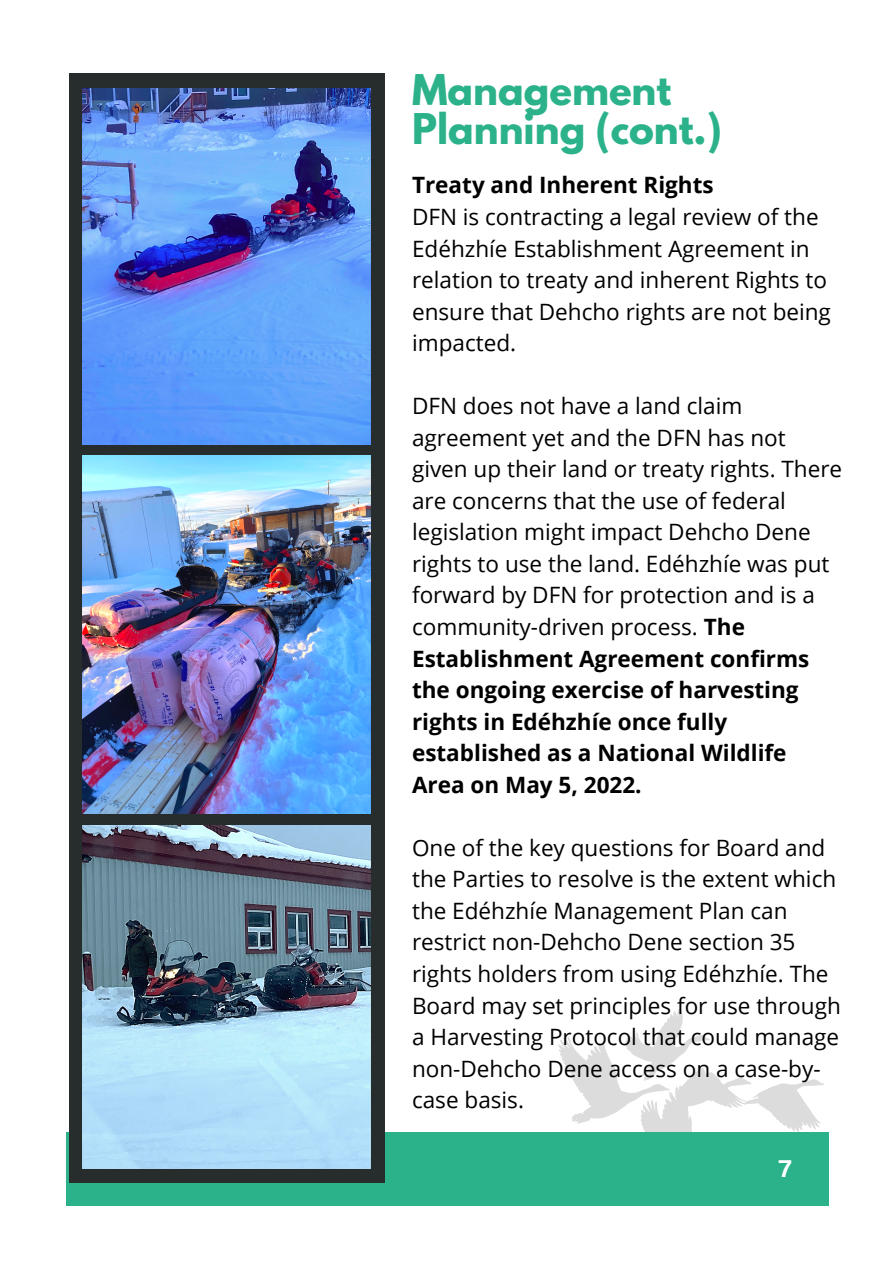
<style>
.page{position:relative;width:894px;height:1264px;background:#fff}
.page>*{position:absolute;margin:0;border:0;box-sizing:border-box;transform-origin:0 0}
.t1{font:700 37.5px/38.2px "League Spartan";color:#2bb28a}
.t2{font:700 23.25px "Public Sans";color:#fff}
.t3{font:22.5px/31.5px "Open Sans";color:#000}
.t4{font:700 22.5px "Open Sans";color:#000}
.s1{font-weight:700}
</style>
<div class="page">
<svg style="left:558px;top:1009px;width:265px;height:123px"></svg>
<div style="left:66px;top:1132px;width:762px;height:73px;background:#2bb28a"></div>
<div style="left:69px;top:73px;width:315px;height:1109px;background:#272d2d"></div>
<img style="left:82px;top:455px;width:288px;height:358px">
<img style="left:82px;top:88px;width:288px;height:356px">
<img style="left:82px;top:825px;width:288px;height:343px">
<p class="t1" style="left:412px;top:76px;width:311px">Management<br>Planning (cont.)</p>
<p class="t4" style="left:412px;top:169px;width:303px">Treaty and Inherent Rights</p>
<p class="t3" style="left:412px;top:200px;width:420px">DFN is contracting a legal review of the Edéhzhíe Establishment Agreement in relation to treaty and inherent Rights to ensure that Dehcho rights are not being impacted.</p>
<p class="t3" style="left:412px;top:390px;width:431px">DFN does not have a land claim agreement yet and the DFN has not given up their land or treaty rights. There are concerns that the use of federal legislation might impact Dehcho Dene rights to use the land. Edéhzhíe was put forward by DFN for protection and is a community-driven process. <span class="s1">The Establishment Agreement confirms the ongoing exercise of harvesting rights in Edéhzhíe once fully established as a National Wildlife Area on May 5, 2022.</span></p>
<p class="t3" style="left:412px;top:831px;width:430px">One of the key questions for Board and the Parties to resolve is the extent which the Edéhzhíe Management Plan can restrict non-Dehcho Dene section 35 rights holders from using Edéhzhíe. The Board may set principles for use through a Harvesting Protocol that could manage non-Dehcho Dene access on a case-by&shy;case basis.</p>
<p class="t2" style="left:777px;top:1154px;width:16px">7</p>
</div>
